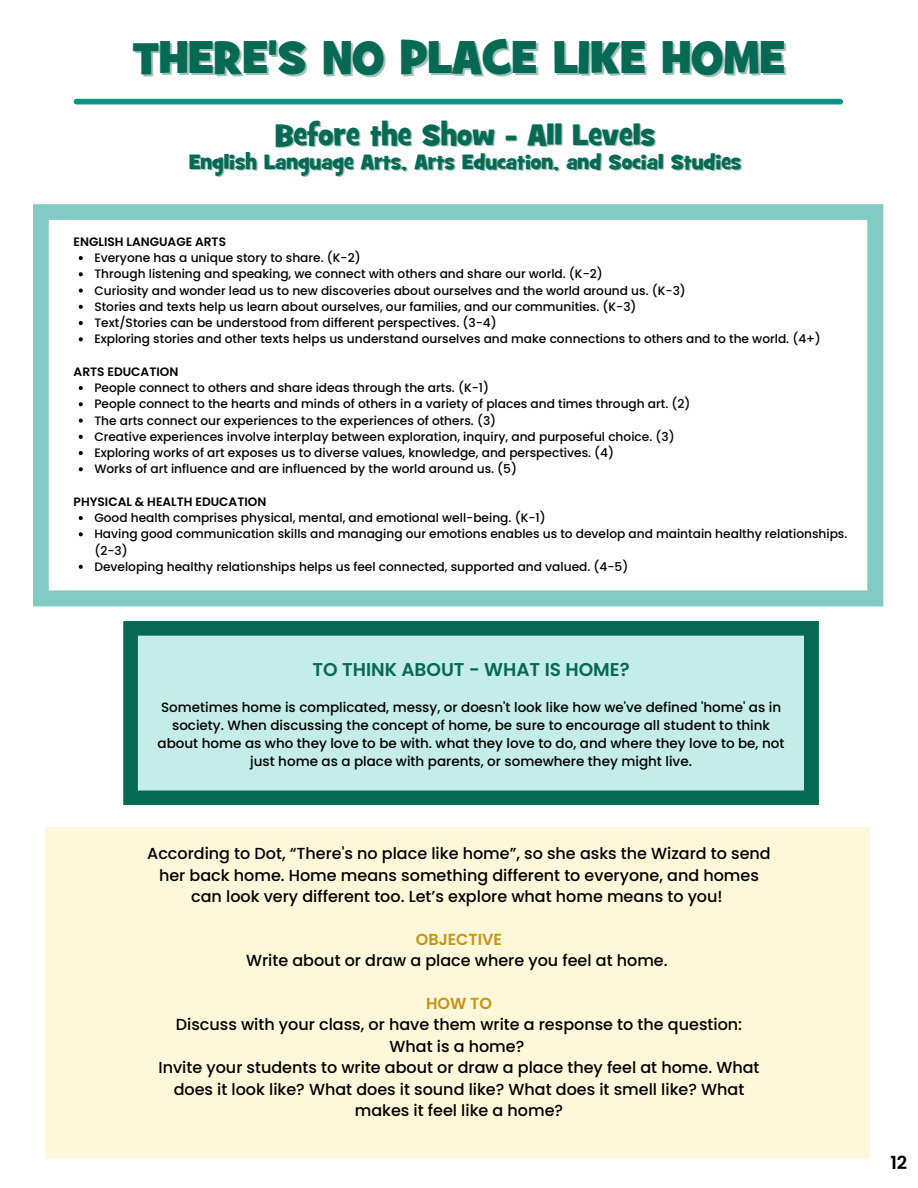
<style>
.page{position:relative;width:918px;height:1188px;background:#fff}
.page>*{position:absolute;margin:0;border:0;box-sizing:border-box;transform-origin:0 0}
.t1{font:46.5px "Grilled Cheese BTN";color:#066954}
.t2{font:30px "Grilled Cheese BTN";color:#066954}
.t3{font:21px "Grilled Cheese BTN";color:#066954}
.t4{font:600 18.45px "Poppins";color:#066954}
.t5{font:600 18px "Poppins";color:#000}
.t6{font:500 16.05px/21.3px "Poppins";color:#000;text-align:center}
.t7{font:600 16.05px "Poppins";color:#c69417}
.t8{font:500 13.5px/18px "Poppins";color:#000;text-align:center}
.t9{font:500 12.15px/16.2px "Poppins";color:#000}
.t10{font:600 12.15px "Poppins";color:#000}
</style>
<div class="page">
<svg style="left:33px;top:204px;width:850px;height:402px"></svg>
<div style="left:76px;top:99px;width:764px;height:5px;background:#049489"></div>
<svg style="left:123px;top:621px;width:696px;height:183px;background:#a0d3cc"></svg>
<div style="left:45px;top:827px;width:825px;height:331px;background:#fff7d9"></div>
<svg style="left:79px;top:256px;width:4px;height:4px"></svg>
<svg style="left:79px;top:272px;width:4px;height:4px"></svg>
<svg style="left:79px;top:289px;width:4px;height:4px"></svg>
<svg style="left:79px;top:305px;width:4px;height:4px"></svg>
<svg style="left:79px;top:321px;width:4px;height:4px"></svg>
<svg style="left:79px;top:337px;width:4px;height:4px"></svg>
<svg style="left:79px;top:386px;width:4px;height:4px"></svg>
<svg style="left:79px;top:402px;width:4px;height:4px"></svg>
<svg style="left:79px;top:419px;width:4px;height:4px"></svg>
<svg style="left:79px;top:435px;width:4px;height:4px"></svg>
<svg style="left:79px;top:451px;width:4px;height:4px"></svg>
<svg style="left:79px;top:467px;width:4px;height:4px"></svg>
<svg style="left:79px;top:516px;width:4px;height:4px"></svg>
<svg style="left:79px;top:532px;width:4px;height:4px"></svg>
<svg style="left:79px;top:565px;width:4px;height:4px"></svg>
<h1 class="t1" style="left:133px;top:32px;width:654px">THERE'S NO PLACE LIKE HOME</h1>
<h2 class="t2" style="left:275px;top:119px;width:382px">Before the Show - All Levels</h2>
<h3 class="t3" style="left:189px;top:150px;width:554px">English Language Arts, Arts Education, and Social Studies</h3>
<p class="t10" style="left:74px;top:233px;width:154px">ENGLISH LANGUAGE ARTS</p>
<p class="t9" style="left:94px;top:250px;width:728px">Everyone has a unique story to share. (K-2)<br>Through listening and speaking, we connect with others and share our world. (K-2)<br>Curiosity and wonder lead us to new discoveries about ourselves and the world around us. (K-3)<br>Stories and texts help us learn about ourselves, our families, and our communities. (K-3)<br>Text/Stories can be understood from different perspectives. (3-4)<br>Exploring stories and other texts helps us understand ourselves and make connections to others and to the world. (4+)</p>
<p class="t9" style="left:94px;top:380px;width:598px">People connect to others and share ideas through the arts. (K-1)<br>People connect to the hearts and minds of others in a variety of places and times through art. (2)<br>The arts connect our experiences to the experiences of others. (3)<br>Creative experiences involve interplay between exploration, inquiry, and purposeful choice. (3)<br>Exploring works of art exposes us to diverse values, knowledge, and perspectives. (4)<br>Works of art influence and are influenced by the world around us. (5)</p>
<p class="t9" style="left:94px;top:510px;width:755px">Good health comprises physical, mental, and emotional well-being. (K-1)<br>Having good communication skills and managing our emotions enables us to develop and maintain healthy relationships. (2-3)<br>Developing healthy relationships helps us feel connected, supported and valued. (4-5)</p>
<p class="t10" style="left:74px;top:363px;width:106px">ARTS EDUCATION</p>
<p class="t10" style="left:74px;top:493px;width:194px">PHYSICAL &amp; HEALTH EDUCATION</p>
<h3 class="t4" style="left:312px;top:657px;width:319px">TO THINK ABOUT - WHAT IS HOME?</h3>
<p class="t8" style="left:158px;top:699px;width:628px">Sometimes home is complicated, messy, or doesn't look like how we've defined 'home' as in society. When discussing the concept of home, be sure to encourage all student to think about home as who they love to be with. what they love to do, and where they love to be, not just home as a place with parents, or somewhere they might live.</p>
<h3 class="t6" style="left:147px;top:843px;width:625px">According to Dot, “There's no place like home”, so she asks the Wizard to send her back home. Home means something different to everyone, and homes can look very different too. Let’s explore what home means to you!</h3>
<h3 class="t7" style="left:416px;top:928px;width:88px">OBJECTIVE</h3>
<h3 class="t6" style="left:246px;top:950px;width:423px">Write about or draw a place where you feel at home.</h3>
<h3 class="t7" style="left:426px;top:992px;width:67px">HOW TO</h3>
<p class="t6" style="left:159px;top:1014px;width:602px">Discuss with your class, or have them write a response to the question:<br>What is a home?<br>Invite your students to write about or draw a place they feel at home. What does it look like? What does it sound like? What does it smell like? What makes it feel like a home?</p>
<h3 class="t5" style="left:890px;top:1151px;width:18px">12</h3>
</div>
